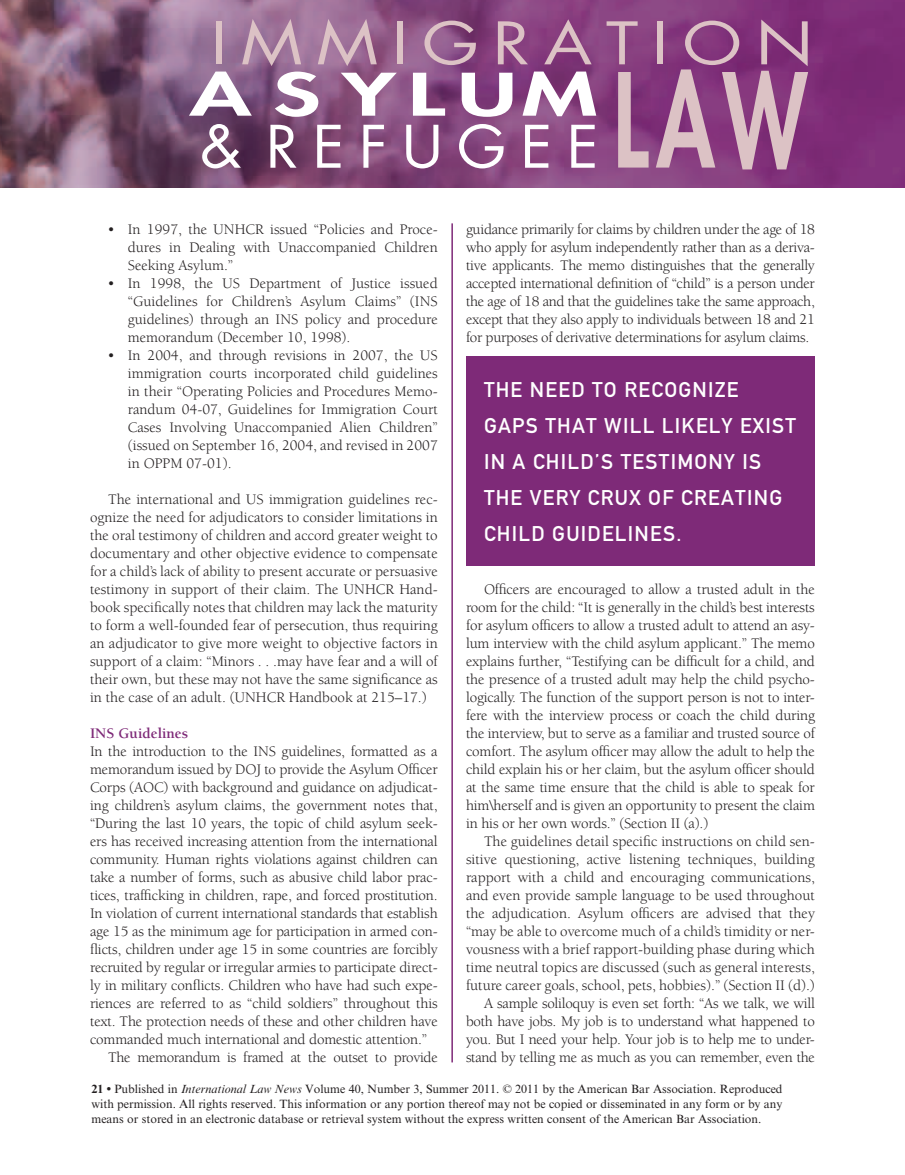
<style>
.page{position:relative;width:905px;height:1175px;background:#fff}
.page>*{position:absolute;margin:0;border:0;box-sizing:border-box;transform-origin:0 0}
.t1{font:800 126.75px "Futura Std";color:#dcc2c5;scale:.68 1}
.t2{font:57px "Futura Std";letter-spacing:.2em;color:#dcc2c5;scale:1.21 1}
.t3{font:57px "Futura Std";letter-spacing:.24em;color:#fff;scale:1.05 1}
.t4{font:800 57px "Futura Std";letter-spacing:.14em;color:#fff;scale:1.59 1}
.t5{font:21px/36px "DIN Mittelschrift Std";letter-spacing:.06em;color:#fff}
.t6{font:15px/18px "Berkeley Std";letter-spacing:-.01em;color:#231f20;text-align:justify}
.t7{font:700 15px "Berkeley Std";color:#7e2a78}
.t8{font:12px/15px "Times New Roman MT Std";color:#231f20;text-align:justify}
.s1{font-weight:700}
.s2{font-style:italic}
</style>
<div class="page">
<img style="left:0;top:0;width:904px;height:188px">
<hr style="left:451px;top:223px;width:2px;height:839px;background:#7e2a78">
<div style="left:466px;top:357px;width:348px;height:209px;background:#7e2a78"></div>
<h2 class="t2" style="left:210px;top:7px;width:499px">IMMI GRATI ON</h2>
<h2 class="t4" style="left:190px;top:59px;width:258px">ASYLUM</h2>
<h2 class="t3" style="left:200px;top:110px;width:381px">&amp; REFUGEE</h2>
<h1 class="t1" style="left:613px;top:41px;width:286px">LAW</h1>
<p class="t6" style="left:128px;top:220px;width:311px;text-indent:-20px">• In 1997, the UNHCR issued “Policies and Proce&shy;dures in Dealing with Unaccompanied Children Seeking Asylum.”</p>
<p class="t6" style="left:128px;top:274px;width:311px;text-indent:-20px">• In 1998, the US Department of Justice issued “Guidelines for Children’s Asylum Claims” (INS guidelines) through an INS policy and procedure memorandum (December 10, 1998).</p>
<p class="t6" style="left:128px;top:346px;width:311px;text-indent:-20px">• In 2004, and through revisions in 2007, the US immigration courts incorporated child guidelines in their “Operating Policies and Procedures Memo&shy;randum 04-07, Guidelines for Immigration Court Cases Involving Unaccompanied Alien Children” (issued on September 16, 2004, and revised in 2007 in OPPM 07-01).</p>
<p class="t6" style="left:90px;top:491px;width:349px;text-indent:18px">The international and US immigration guidelines rec&shy;ognize the need for adjudicators to consider limitations in the oral testimony of children and accord greater weight to documentary and other objective evidence to compensate for a child’s lack of ability to present accurate or persuasive testimony in support of their claim. The UNHCR Hand&shy;book specifically notes that children may lack the maturity to form a well-founded fear of persecution, thus requiring an adjudicator to give more weight to objective factors in support of a claim: “Minors . . .may have fear and a will of their own, but these may not have the same significance as in the case of an adult. (UNHCR Handbook at 215–17.)</p>
<p class="t7" style="left:90px;top:725px;width:100px">INS Guidelines</p>
<p class="t6" style="left:90px;top:743px;width:349px">In the introduction to the INS guidelines, formatted as a</p>
<p class="t6" style="left:90px;top:761px;width:349px">memorandum issued by DOJ to provide the Asylum Officer</p>
<p class="t6" style="left:90px;top:779px;width:349px">Corps (AOC) with background and guidance on adjudicat-</p>
<p class="t6" style="left:90px;top:797px;width:349px">ing children’s asylum claims, the government notes that,</p>
<p class="t6" style="left:90px;top:815px;width:349px">“During the last 10 years, the topic of child asylum seek-</p>
<p class="t6" style="left:90px;top:833px;width:349px">ers has received increasing attention from the international</p>
<p class="t6" style="left:90px;top:851px;width:349px">community. Human rights violations against children can</p>
<p class="t6" style="left:90px;top:869px;width:349px">take a number of forms, such as abusive child labor prac-</p>
<p class="t6" style="left:90px;top:887px;width:349px">tices, trafficking in children, rape, and forced prostitution.</p>
<p class="t6" style="left:90px;top:905px;width:349px">In violation of current international standards that establish</p>
<p class="t6" style="left:90px;top:923px;width:349px">age 15 as the minimum age for participation in armed con-</p>
<p class="t6" style="left:90px;top:941px;width:349px">flicts, children under age 15 in some countries are forcibly</p>
<p class="t6" style="left:90px;top:959px;width:349px">recruited by regular or irregular armies to participate direct-</p>
<p class="t6" style="left:90px;top:977px;width:349px">ly in military conflicts. Children who have had such expe-</p>
<p class="t6" style="left:90px;top:995px;width:349px">riences are referred to as “child soldiers” throughout this</p>
<p class="t6" style="left:90px;top:1013px;width:349px">text. The protection needs of these and other children have</p>
<p class="t6" style="left:90px;top:1031px;width:339px">commanded much international and domestic attention.”</p>
<p class="t6" style="left:108px;top:1049px;width:331px">The memorandum is framed at the outset to provide</p>
<p class="t6" style="left:466px;top:221px;width:350px">guidance primarily for claims by children under the age of 18 who apply for asylum independently rather than as a deriva&shy;tive applicants. The memo distinguishes that the generally accepted international definition of “child” is a person under the age of 18 and that the guidelines take the same approach, except that they also apply to individuals between 18 and 21 for purposes of derivative determinations for asylum claims.</p>
<h3 class="t5" style="left:484px;top:371px;width:313px">THE NEED TO RECOGNIZE<br>GAPS THAT WILL LIKELY EXIST<br>IN A CHILD’S TESTIMONY IS<br>THE VERY CRUX OF CREATING<br>CHILD GUIDELINES.</h3>
<p class="t6" style="left:466px;top:581px;width:350px;text-indent:18px">Officers are encouraged to allow a trusted adult in the room for the child: “It is generally in the child’s best interests for asylum officers to allow a trusted adult to attend an asy&shy;lum interview with the child asylum applicant.” The memo explains further, “Testifying can be difficult for a child, and the presence of a trusted adult may help the child psycho&shy;logically. The function of the support person is not to inter&shy;fere with the interview process or coach the child during the interview, but to serve as a familiar and trusted source of comfort. The asylum officer may allow the adult to help the child explain his or her claim, but the asylum officer should at the same time ensure that the child is able to speak for him\herself and is given an opportunity to present the claim in his or her own words.” (Section II (a).)</p>
<p class="t6" style="left:466px;top:833px;width:350px;text-align:right">The guidelines detail specific instructions on child sen&shy;sitive questioning, active listening techniques, building rapport with a child and encouraging communications, and even provide sample language to be used throughout the adjudication. Asylum officers are advised that they “may be able to overcome much of a child’s timidity or ner&shy;vousness with a brief rapport-building phase during which time neutral topics are discussed (such as general interests, future career goals, school, pets, hobbies).” (Section II (d).)<br>A sample soliloquy is even set forth: “As we talk, we will both have jobs. My job is to understand what happened to you. But I need your help. Your job is to help me to under&shy;stand by telling me as much as you can remember, even the</p>
<p class="t8" style="left:91px;top:1081px;width:692px"><span class="s1">21 •</span> Published in <span class="s2">International Law News</span> Volume 40, Number 3, Summer 2011. © 2011 by the American Bar Association. Reproduced with permission. All rights reserved. This information or any portion thereof may not be copied or disseminated in any form or by any means or stored in an electronic database or retrieval system without the express written consent of the American Bar Association.</p>
</div>
